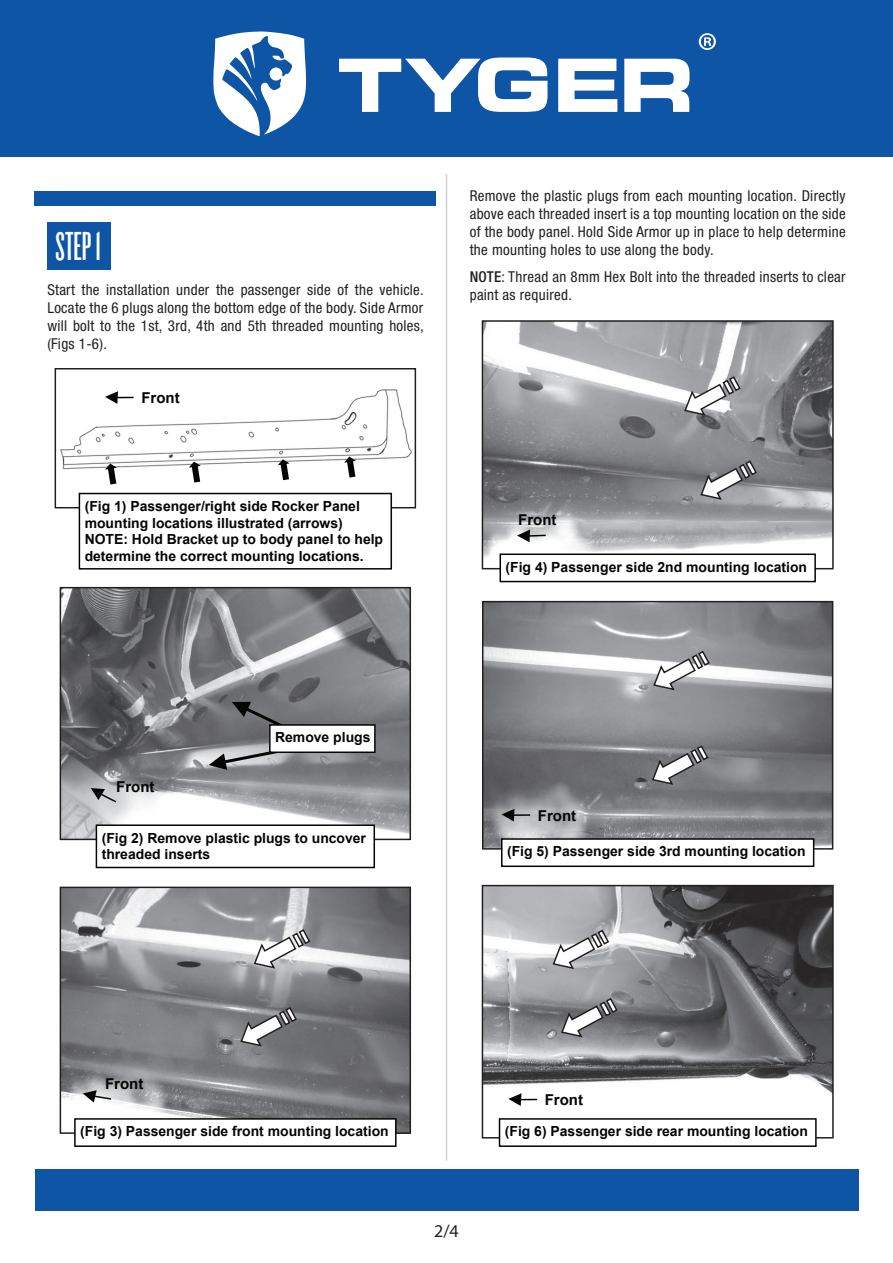
<style>
.page{position:relative;width:893px;height:1263px;background:#fff}
.page>*{position:absolute;margin:0;border:0;box-sizing:border-box;transform-origin:0 0}
.t1{font:41.85px "Knockout HTF46 Flyweight";color:#fff}
.t2{font:18px "Myriad Pro";color:#231f20}
.t3{font:condensed 15px/18px "Helvetica Neue LT Std";letter-spacing:.02em;color:#231f20;text-align:justify}
.t4{font:700 15px "Arial";color:#050504}
.t5{font:700 13.95px/16.8px "Arial";color:#050504}
.s1{font-weight:500}
</style>
<div class="page">
<div style="left:35px;top:1169px;width:823px;height:41px;background:#0e55a5"></div>
<div style="left:0;top:0;width:893px;height:157px;background:#0e55a5"></div>
<svg style="left:339px;top:58px;width:208px;height:54px"></svg>
<svg style="left:558px;top:59px;width:59px;height:53px"></svg>
<svg style="left:624px;top:59px;width:65px;height:53px"></svg>
<svg style="left:213px;top:31px;width:93px;height:105px"></svg>
<svg style="left:699px;top:33px;width:17px;height:17px"></svg>
<hr style="left:446px;top:174px;width:1px;height:986px;background:#d1d2d4">
<div style="left:47px;top:222px;width:63px;height:47px;background:#0e55a5"></div>
<div style="left:35px;top:191px;width:401px;height:15px;background:#0e55a5"></div>
<img style="left:63px;top:890px;width:345px;height:241px">
<div style="left:60px;top:887px;width:351px;height:247px;border:2px solid #231f20"></div>
<div style="left:75px;top:1119px;width:321px;height:27px;background:#fff"></div>
<div style="left:74px;top:1118px;width:323px;height:29px;border:2px solid #050504"></div>
<svg style="left:83px;top:1090px;width:28px;height:12px"></svg>
<svg style="left:253px;top:928px;width:58px;height:41px"></svg>
<svg style="left:239px;top:1006px;width:59px;height:41px"></svg>
<img style="left:60px;top:389px;width:352px;height:110px">
<div style="left:55px;top:368px;width:361px;height:140px;border:2px solid #231f20"></div>
<svg style="left:344px;top:457px;width:12px;height:21px"></svg>
<svg style="left:278px;top:459px;width:12px;height:21px"></svg>
<svg style="left:189px;top:462px;width:12px;height:21px"></svg>
<svg style="left:105px;top:464px;width:12px;height:20px"></svg>
<div style="left:79px;top:493px;width:312px;height:76px;background:#fff"></div>
<div style="left:79px;top:493px;width:313px;height:76px;border:2px solid #050504"></div>
<svg style="left:105px;top:391px;width:29px;height:13px"></svg>
<img style="left:63px;top:590px;width:345px;height:247px">
<div style="left:60px;top:587px;width:351px;height:253px;border:2px solid #231f20"></div>
<div style="left:96px;top:825px;width:278px;height:42px;background:#fff"></div>
<div style="left:96px;top:824px;width:279px;height:44px;border:2px solid #050504"></div>
<svg style="left:91px;top:788px;width:25px;height:14px"></svg>
<svg style="left:209px;top:702px;width:112px;height:68px;background:#7a7c7e"></svg>
<div style="left:270px;top:725px;width:105px;height:27px;background:#fff"></div>
<div style="left:269px;top:724px;width:107px;height:29px;border:2px solid #050504"></div>
<img style="left:485px;top:323px;width:346px;height:234px">
<div style="left:482px;top:320px;width:352px;height:249px;border:2px solid #231f20"></div>
<svg style="left:683px;top:375px;width:59px;height:42px"></svg>
<svg style="left:699px;top:459px;width:59px;height:42px"></svg>
<svg style="left:517px;top:530px;width:29px;height:12px"></svg>
<div style="left:500px;top:554px;width:315px;height:27px;background:#fff"></div>
<div style="left:499px;top:553px;width:317px;height:29px;border:2px solid #050504"></div>
<img style="left:485px;top:604px;width:345px;height:243px">
<div style="left:482px;top:601px;width:351px;height:249px;border:2px solid #231f20"></div>
<svg style="left:652px;top:650px;width:59px;height:41px"></svg>
<svg style="left:651px;top:744px;width:58px;height:42px"></svg>
<svg style="left:501px;top:809px;width:29px;height:12px"></svg>
<div style="left:502px;top:839px;width:312px;height:27px;background:#fff"></div>
<div style="left:501px;top:838px;width:313px;height:29px;border:2px solid #050504"></div>
<img style="left:485px;top:888px;width:346px;height:247px">
<div style="left:482px;top:885px;width:352px;height:253px;border:2px solid #231f20"></div>
<div style="left:499px;top:1119px;width:317px;height:27px;background:#fff"></div>
<div style="left:499px;top:1118px;width:318px;height:29px;border:2px solid #050504"></div>
<svg style="left:552px;top:928px;width:58px;height:42px"></svg>
<svg style="left:560px;top:997px;width:59px;height:41px"></svg>
<svg style="left:508px;top:1093px;width:29px;height:13px"></svg>
<h1 class="t1" style="left:56px;top:225px;width:47px">STEP 1</h1>
<p class="t3" style="left:47px;top:281px;width:378px">Start the installation under the passenger side of the vehicle.<br>Locate the 6 plugs along the bottom edge of the body. Side Armor will bolt to the 1st, 3rd, 4th and 5th threaded mounting holes, (Figs 1-6).</p>
<p class="t4" style="left:141px;top:388px;width:40px">Front</p>
<p class="t5" style="left:85px;top:498px;width:300px">(Fig 1) Passenger/right side Rocker Panel mounting locations illustrated (arrows)<br>NOTE: Hold Bracket up to body panel to help determine the correct mounting locations.</p>
<p class="t3" style="left:470px;top:187px;width:377px">Remove the plastic plugs from each mounting location. Directly above each threaded insert is a top mounting location on the side of the body panel. Hold Side Armor up in place to help determine the mounting holes to use along the body.</p>
<p class="t3" style="left:470px;top:268px;width:377px"><span class="s1">NOTE</span>: Thread an 8mm Hex Bolt into the threaded inserts to clear paint as required.</p>
<p class="t4" style="left:518px;top:510px;width:40px">Front</p>
<p class="t5" style="left:506px;top:559px;width:303px">(Fig 4) Passenger side 2nd mounting location</p>
<p class="t4" style="left:116px;top:777px;width:40px">Front</p>
<p class="t5" style="left:275px;top:729px;width:97px">Remove plugs</p>
<p class="t5" style="left:102px;top:830px;width:266px">(Fig 2) Remove plastic plugs to uncover threaded inserts</p>
<p class="t4" style="left:538px;top:805px;width:40px">Front</p>
<p class="t5" style="left:507px;top:843px;width:300px">(Fig 5) Passenger side 3rd mounting location</p>
<p class="t4" style="left:105px;top:1074px;width:40px">Front</p>
<p class="t5" style="left:80px;top:1123px;width:310px">(Fig 3) Passenger side front mounting location</p>
<p class="t2" style="left:434px;top:1220px;width:26px">2/4</p>
<p class="t4" style="left:545px;top:1090px;width:40px">Front</p>
<p class="t5" style="left:505px;top:1123px;width:305px">(Fig 6) Passenger side rear mounting location</p>
</div>
